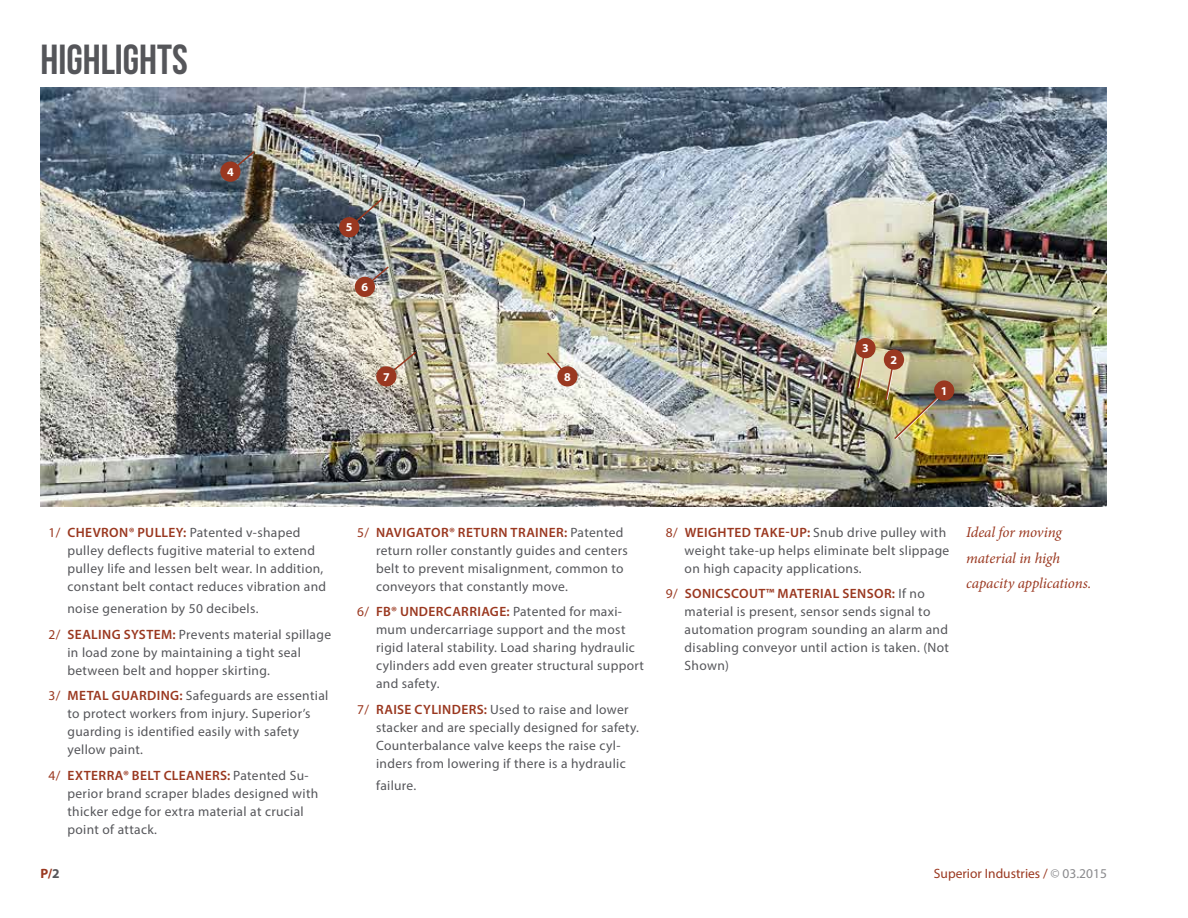
<style>
.page{position:relative;width:1188px;height:918px;background:#fff}
.page>*{position:absolute;margin:0;border:0;box-sizing:border-box;transform-origin:0 0}
.t1{font:42px "Bebas Neue";color:#55565a}
.t2{font:italic 15px/25.5px "Minion Pro";letter-spacing:-.01em;color:#9a3820}
.t3{font:13.5px/18px "Myriad Pro";letter-spacing:.025em;color:#55565a}
.t4{font:13.5px "Myriad Pro";color:#9a3820}
.t5{font:700 13.5px "Myriad Pro";color:#9a3820}
.t6{font:700 12px "Myriad Pro";color:#fff}
.s1{color:#9a3820}
.s2{font-weight:600;color:#9a3820}
.s3{color:#55565a}
.s4{color:#8a8a8d}
</style>
<div class="page">
<img style="left:40px;top:88px;width:1067px;height:418px">
<div style="left:376px;top:366px;width:21px;height:21px;background:#9a3820;border-radius:50%"></div>
<div style="left:355px;top:277px;width:20px;height:20px;background:#9a3820;border-radius:50%"></div>
<div style="left:220px;top:162px;width:21px;height:20px;background:#9a3820;border-radius:50%"></div>
<div style="left:339px;top:217px;width:20px;height:20px;background:#9a3820;border-radius:50%"></div>
<div style="left:557px;top:366px;width:21px;height:21px;background:#9a3820;border-radius:50%"></div>
<svg style="left:390px;top:350px;width:28px;height:24px"></svg>
<svg style="left:369px;top:265px;width:21px;height:19px"></svg>
<svg style="left:234px;top:150px;width:22px;height:19px"></svg>
<svg style="left:353px;top:197px;width:31px;height:28px"></svg>
<svg style="left:545px;top:351px;width:20px;height:22px"></svg>
<img style="left:884px;top:366px;width:57px;height:75px">
<svg style="left:856px;top:355px;width:10px;height:35px"></svg>
<div style="left:884px;top:349px;width:20px;height:21px;background:#9a3820;border-radius:50%"></div>
<div style="left:855px;top:338px;width:21px;height:20px;background:#9a3820;border-radius:50%"></div>
<div style="left:934px;top:380px;width:20px;height:21px;background:#9a3820;border-radius:50%"></div>
<h1 class="t1" style="left:40px;top:37px;width:149px">Highlights</h1>
<p class="t6" style="left:227px;top:164px;width:8px">4</p>
<p class="t6" style="left:346px;top:220px;width:8px">5</p>
<p class="t6" style="left:362px;top:279px;width:8px">6</p>
<p class="t6" style="left:383px;top:369px;width:8px">7</p>
<p class="t6" style="left:564px;top:369px;width:8px">8</p>
<p class="t6" style="left:862px;top:340px;width:8px">3</p>
<p class="t6" style="left:891px;top:352px;width:8px">2</p>
<p class="t6" style="left:941px;top:383px;width:8px">1</p>
<p class="t3" style="left:68px;top:523px;width:260px;text-indent:-19px"><span class="s1">1/</span> <span class="s2">CHEVRON® PULLEY:</span> Patented v-shaped pulley deflects fugitive material to extend pulley life and lessen belt wear. In addition, constant belt contact reduces vibration and</p>
<p class="t3" style="left:49px;top:596px;width:284px;line-height:25.5px;text-indent:19px">noise generation by 50 decibels.<br><span class="s1">2/</span> <span class="s2">SEALING SYSTEM:</span> Prevents material spillage</p>
<p class="t3" style="left:68px;top:643px;width:235px">in load zone by maintaining a tight seal between belt and hopper skirting.</p>
<p class="t3" style="left:68px;top:686px;width:262px;text-indent:-19px"><span class="s1">3/</span> <span class="s2">METAL GUARDING:</span> Safeguards are essential to protect workers from injury. Superior’s guarding is identified easily with safety yellow paint.</p>
<p class="t3" style="left:68px;top:766px;width:252px;text-indent:-19px"><span class="s1">4/</span> <span class="s2">EXTERRA® BELT CLEANERS:</span> Patented Su&shy;perior brand scraper blades designed with thicker edge for extra material at crucial point of attack.</p>
<p class="t3" style="left:376px;top:523px;width:253px;text-indent:-19px"><span class="s1">5/</span> <span class="s2">NAVIGATOR® RETURN TRAINER:</span> Patented return roller constantly guides and centers belt to prevent misalignment, common to conveyors that constantly move.</p>
<p class="t3" style="left:376px;top:602px;width:270px;text-indent:-19px"><span class="s1">6/</span> <span class="s2">FB® UNDERCARRIAGE:</span> Patented for maxi&shy;mum undercarriage support and the most rigid lateral stability. Load sharing hydraulic cylinders add even greater structural support and safety.</p>
<p class="t3" style="left:376px;top:700px;width:265px;text-indent:-19px"><span class="s1">7/</span> <span class="s2">RAISE CYLINDERS:</span> Used to raise and lower stacker and are specially designed for safety.<br>Counterbalance valve keeps the raise cyl&shy;inders from lowering if there is a hydraulic</p>
<p class="t3" style="left:376px;top:776px;width:42px">failure.</p>
<p class="t3" style="left:685px;top:523px;width:266px;text-indent:-19px"><span class="s1">8/</span> <span class="s2">WEIGHTED TAKE-UP:</span> Snub drive pulley with weight take-up helps eliminate belt slippage on high capacity applications.</p>
<p class="t3" style="left:685px;top:584px;width:266px;text-indent:-19px"><span class="s1">9/</span> <span class="s2">SONICSCOUT™ MATERIAL SENSOR:</span> If no material is present, sensor sends signal to automation program sounding an alarm and disabling conveyor until action is taken. (Not Shown)</p>
<p class="t2" style="left:966px;top:520px;width:127px">Ideal for moving material in high capacity applications.</p>
<p class="t5" style="left:40px;top:864px;width:21px">P/<span class="s3">2</span></p>
<p class="t4" style="left:934px;top:865px;width:175px">Superior Industries / <span class="s4">© 03.2015</span></p>
</div>
